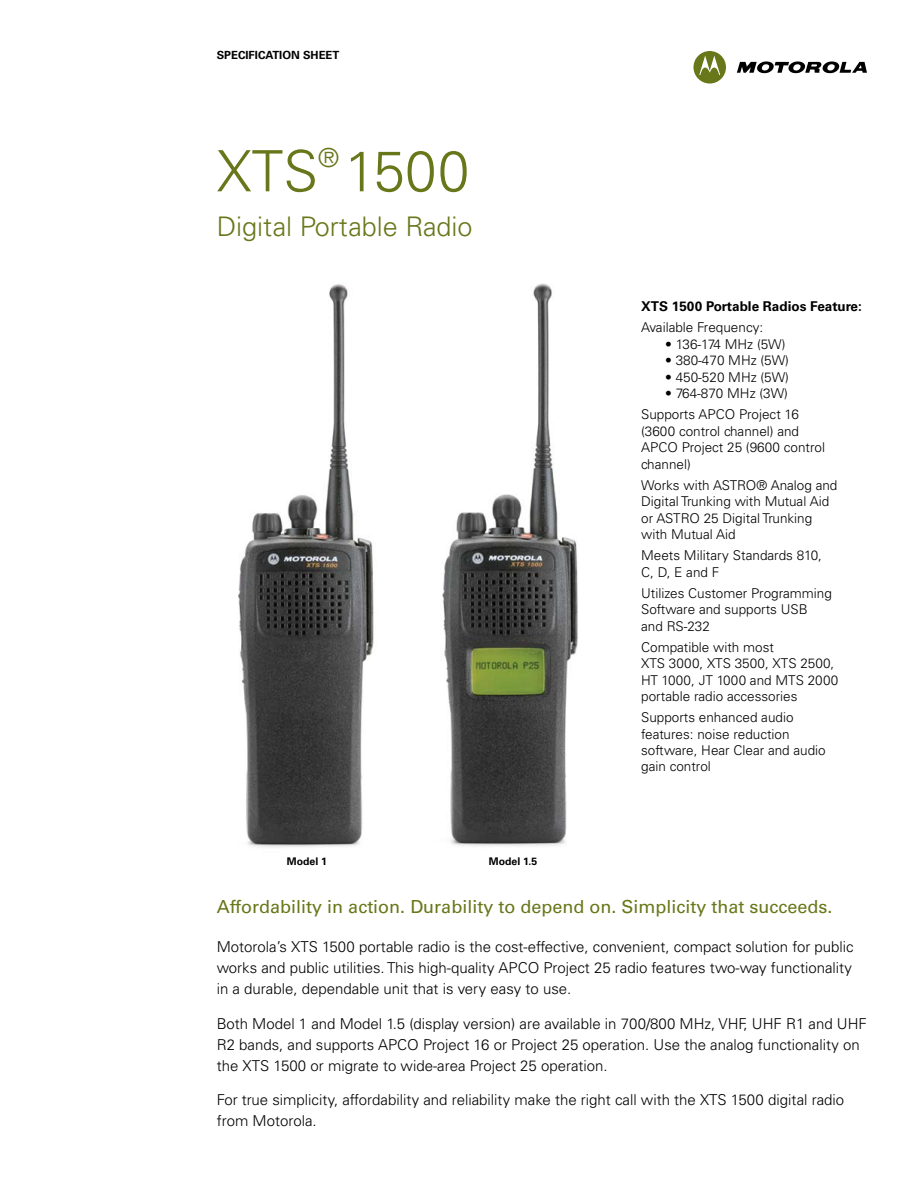
<style>
.page{position:relative;width:918px;height:1188px;background:#fff}
.page>*{position:absolute;margin:0;border:0;box-sizing:border-box;transform-origin:0 0}
.t1{font:300 57px "Univers";color:#677719}
.t2{font:300 27px "Univers";color:#677719}
.t3{font:18px "Univers";color:#677719}
.t4{font:300 15px/21px "Univers";color:#000}
.t5{font:300 13.5px/16.5px "Univers";color:#000}
.t6{font:700 13.5px "Univers";color:#000}
.t7{font:700 11.25px "Univers";color:#000}
.t8{font:700 10.5px "Univers";color:#000}
</style>
<div class="page">
<img style="left:238px;top:284px;width:136px;height:564px">
<img style="left:442px;top:283px;width:136px;height:563px">
<svg style="left:693px;top:51px;width:33px;height:33px"></svg>
<svg style="left:737px;top:61px;width:130px;height:13px"></svg>
<p class="t7" style="left:217px;top:49px;width:124px">Specification sheet</p>
<h1 class="t1" style="left:217px;top:137px;width:254px">XTS<sup>®</sup> 1500</h1>
<h2 class="t2" style="left:217px;top:210px;width:257px">Digital Portable Radio</h2>
<p class="t8" style="left:287px;top:855px;width:42px">Model 1</p>
<p class="t8" style="left:489px;top:855px;width:50px">Model 1.5</p>
<p class="t6" style="left:641px;top:298px;width:222px">XTS 1500 Portable Radios Feature:</p>
<p class="t5" style="left:641px;top:319px;width:124px">Available Frequency:</p>
<p class="t5" style="left:665px;top:335px;width:122px">• 136-174 MHz (5W)</p>
<p class="t5" style="left:665px;top:352px;width:125px">• 380-470 MHz (5W)</p>
<p class="t5" style="left:665px;top:368px;width:125px">• 450-520 MHz (5W)</p>
<p class="t5" style="left:641px;top:383px;width:159px;line-height:21px;text-indent:24px">• 764-870 MHz (3W)<br>Supports APCO Project 16</p>
<p class="t5" style="left:641px;top:422px;width:185px">(3600 control channel) and<br>APCO Project 25 (9600 control channel)</p>
<p class="t5" style="left:641px;top:476px;width:198px">Works with ASTRO® Analog and<br>Digital Trunking with Mutual Aid or ASTRO 25 Digital Trunking with Mutual Aid</p>
<p class="t5" style="left:641px;top:547px;width:182px">Meets Military Standards 810,<br>C, D, E and F</p>
<p class="t5" style="left:641px;top:584px;width:192px">Utilizes Customer Programming<br>Software and supports USB and RS-232</p>
<p class="t5" style="left:641px;top:638px;width:199px">Compatible with most<br>XTS 3000, XTS 3500, XTS 2500,<br>HT 1000, JT 1000 and MTS 2000 portable radio accessories</p>
<p class="t5" style="left:641px;top:709px;width:186px">Supports enhanced audio features: noise reduction software, Hear Clear and audio gain control</p>
<p class="t3" style="left:217px;top:896px;width:617px">Affordability in action. Durability to depend on. Simplicity that succeeds.</p>
<p class="t4" style="left:217px;top:936px;width:638px;text-align:justify">Motorola’s XTS 1500 portable radio is the cost-effective, convenient, compact solution for public works and public utilities. This high-quality APCO Project 25 radio features two-way functionality in a durable, dependable unit that is very easy to use.</p>
<p class="t4" style="left:217px;top:1013px;width:652px">Both Model 1 and Model 1.5 (display version) are available in 700/800 MHz, VHF, UHF R1 and UHF<br>R2 bands, and supports APCO Project 16 or Project 25 operation. Use the analog functionality on the XTS 1500 or migrate to wide-area Project 25 operation.</p>
<p class="t4" style="left:217px;top:1089px;width:629px">For true simplicity, affordability and reliability make the right call with the XTS 1500 digital radio from Motorola.</p>
</div>
